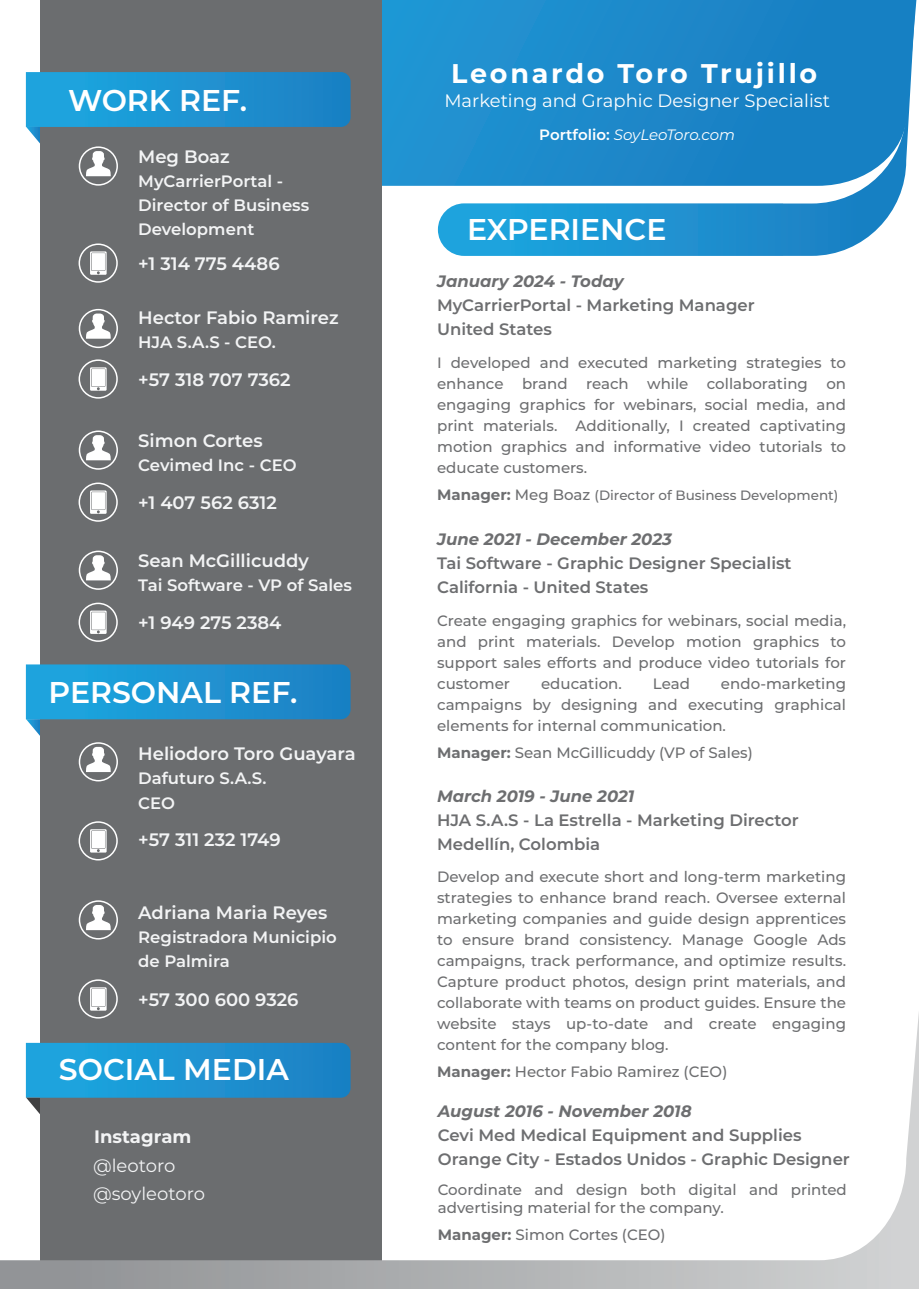
<style>
.page{position:relative;width:919px;height:1289px;background:#fff}
.page>*{position:absolute;margin:0;border:0;box-sizing:border-box;transform-origin:0 0}
.t1{font:600 30px "Montserrat";color:#fff}
.t2{font:700 27px "Montserrat";letter-spacing:.1em;color:#fff}
.t3{font:600 18px "Montserrat";color:#f3f4f5}
.t4{font:18px "Montserrat";color:#fff}
.t5{font:18px/28.5px "Montserrat";color:#f3f4f5}
.t6{font:700 18px "Montserrat";color:#f3f4f5}
.t7{font:600 16.5px/24px "Montserrat";color:#6d6e70}
.t8{font:600 16.5px/24px "Montserrat";color:#f3f4f5}
.t9{font:italic 700 16.5px "Montserrat";color:#6d6e70}
.t10{font:500 15px/21px "Montserrat";color:#6d6e70;text-align:justify}
.t11{font:italic 15px "Montserrat";letter-spacing:-.01em;color:#fff}
.t12{font:500 13.5px "Montserrat";color:#6d6e70}
.s1{font-weight:600;font-style:normal}
.s2{font-weight:700;font-size:15px}
.s3{font-size:15px}
.s4{font-weight:700}
</style>
<div class="page">
<div style="left:381px;top:0;width:535px;height:186px;background:#1f94d2"></div>
<svg style="left:438px;top:0;width:477px;height:256px;background:#3094cf"></svg>
<div style="left:40px;top:0;width:341px;height:1288px;background:#6b6d6f"></div>
<svg style="left:26px;top:664px;width:324px;height:71px"></svg>
<svg style="left:79px;top:359px;width:39px;height:39px"></svg>
<svg style="left:79px;top:309px;width:39px;height:39px"></svg>
<svg style="left:79px;top:482px;width:39px;height:39px"></svg>
<svg style="left:79px;top:430px;width:39px;height:39px"></svg>
<svg style="left:79px;top:602px;width:39px;height:40px"></svg>
<svg style="left:79px;top:550px;width:39px;height:40px"></svg>
<svg style="left:79px;top:243px;width:39px;height:40px"></svg>
<svg style="left:26px;top:72px;width:324px;height:114px"></svg>
<svg style="left:79px;top:821px;width:39px;height:39px"></svg>
<svg style="left:79px;top:742px;width:39px;height:39px"></svg>
<svg style="left:79px;top:979px;width:39px;height:31px"></svg>
<svg style="left:79px;top:900px;width:39px;height:39px"></svg>
<svg style="left:0;top:1010px;width:918px;height:278px"></svg>
<h1 class="t1" style="left:68px;top:79px;width:181px">WORK REF.</h1>
<p class="t3" style="left:138px;top:144px;width:93px">Meg Boaz</p>
<p class="t8" style="left:138px;top:168px;width:172px">MyCarrierPortal -<br>Director of Business<br>Development</p>
<p class="t3" style="left:138px;top:250px;width:143px">+1 314 775 4486</p>
<p class="t3" style="left:138px;top:305px;width:202px">Hector Fabio Ramirez</p>
<p class="t8" style="left:138px;top:329px;width:139px">HJA S.A.S - CEO.</p>
<p class="t3" style="left:138px;top:366px;width:154px">+57 318 707 7362</p>
<p class="t3" style="left:138px;top:428px;width:126px">Simon Cortes</p>
<p class="t8" style="left:138px;top:452px;width:160px">Cevimed Inc - CEO</p>
<p class="t3" style="left:138px;top:489px;width:140px">+1 407 562 6312</p>
<p class="t3" style="left:138px;top:548px;width:172px">Sean McGillicuddy</p>
<p class="t8" style="left:138px;top:572px;width:215px">Tai Software - VP of Sales</p>
<p class="t3" style="left:138px;top:609px;width:145px">+1 949 275 2384</p>
<h1 class="t1" style="left:48px;top:671px;width:250px">PERSONAL REF.</h1>
<p class="t3" style="left:138px;top:741px;width:219px">Heliodoro Toro Guayara</p>
<p class="t8" style="left:138px;top:765px;width:130px">Dafuturo S.A.S.<br>CEO</p>
<p class="t3" style="left:138px;top:826px;width:144px">+57 311 232 1749</p>
<p class="t3" style="left:138px;top:899px;width:191px">Adriana Maria Reyes</p>
<p class="t8" style="left:138px;top:923px;width:200px">Registradora Municipio de Palmira</p>
<p class="t3" style="left:138px;top:986px;width:162px">+57 300 600 9326</p>
<h1 class="t1" style="left:59px;top:1048px;width:231px">SOCIAL MEDIA</h1>
<p class="t6" style="left:94px;top:1123px;width:99px">Instagram</p>
<p class="t5" style="left:93px;top:1150px;width:113px">@leotoro @soyleotoro</p>
<h2 class="t2" style="left:451px;top:54px;width:367px">Leonardo Toro Trujillo</h2>
<p class="t4" style="left:444px;top:88px;width:387px">Marketing and Graphic Designer Specialist</p>
<p class="t11" style="left:539px;top:125px;width:197px"><span class="s1">Portfolio:</span> SoyLeoToro.com</p>
<h1 class="t1" style="left:467px;top:208px;width:201px">EXPERIENCE</h1>
<p class="t9" style="left:437px;top:269px;width:188px">January 2024 - Today</p>
<p class="t7" style="left:437px;top:293px;width:319px">MyCarrierPortal - Marketing Manager<br>United States</p>
<p class="t10" style="left:437px;top:352px;width:410px">I developed and executed marketing strategies to enhance brand reach while collaborating on engaging graphics for webinars, social media, and print materials. Additionally, I created captivating motion graphics and informative video tutorials to educate customers.</p>
<p class="t12" style="left:437px;top:486px;width:403px"><span class="s2">Manager:</span> <span class="s3">Meg Boaz</span> (Director of Business Development)</p>
<p class="t9" style="left:437px;top:527px;width:236px">June 2021 - December 2023</p>
<p class="t7" style="left:437px;top:550px;width:356px">Tai Software - Graphic Designer Specialist<br>California - United States</p>
<p class="t10" style="left:437px;top:609px;width:410px">Create engaging graphics for webinars, social media, and print materials. Develop motion graphics to support sales efforts and produce video tutorials for customer</p>
<p class="t10" style="left:437px;top:672px;width:410px;text-indent:284px">endo-marketing campaigns by designing and executing graphical elements for internal communication.</p>
<p class="t10" style="left:437px;top:741px;width:317px"><span class="s4">Manager:</span> Sean McGillicuddy (VP of Sales)</p>
<p class="t10" style="left:541px;top:672px;width:82px">education.</p>
<p class="t10" style="left:652px;top:672px;width:39px">Lead</p>
<p class="t9" style="left:437px;top:784px;width:199px">March 2019 - June 2021</p>
<p class="t7" style="left:437px;top:807px;width:363px">HJA S.A.S - La Estrella - Marketing Director<br>Medellín, Colombia</p>
<p class="t10" style="left:437px;top:865px;width:410px">Develop and execute short and long-term marketing strategies to enhance brand reach. Oversee external marketing companies and guide design apprentices to ensure brand consistency. Manage Google Ads campaigns, track performance, and optimize results.<br>Capture product photos, design print materials, and collaborate with teams on product guides. Ensure the website stays up-to-date and create engaging content for the company blog.</p>
<p class="t10" style="left:437px;top:1060px;width:292px"><span class="s4">Manager:</span> Hector Fabio Ramirez (CEO)</p>
<p class="t9" style="left:438px;top:1098px;width:255px">August 2016 - November 2018</p>
<p class="t7" style="left:438px;top:1121px;width:413px">Cevi Med Medical Equipment and Supplies<br>Orange City - Estados Unidos - Graphic Designer</p>
<p class="t10" style="left:438px;top:1179px;width:410px;line-height:18px">Coordinate and design both digital and printed advertising material for the company.</p>
<p class="t10" style="left:438px;top:1223px;width:229px"><span class="s4">Manager:</span> Simon Cortes (CEO)</p>
</div>
